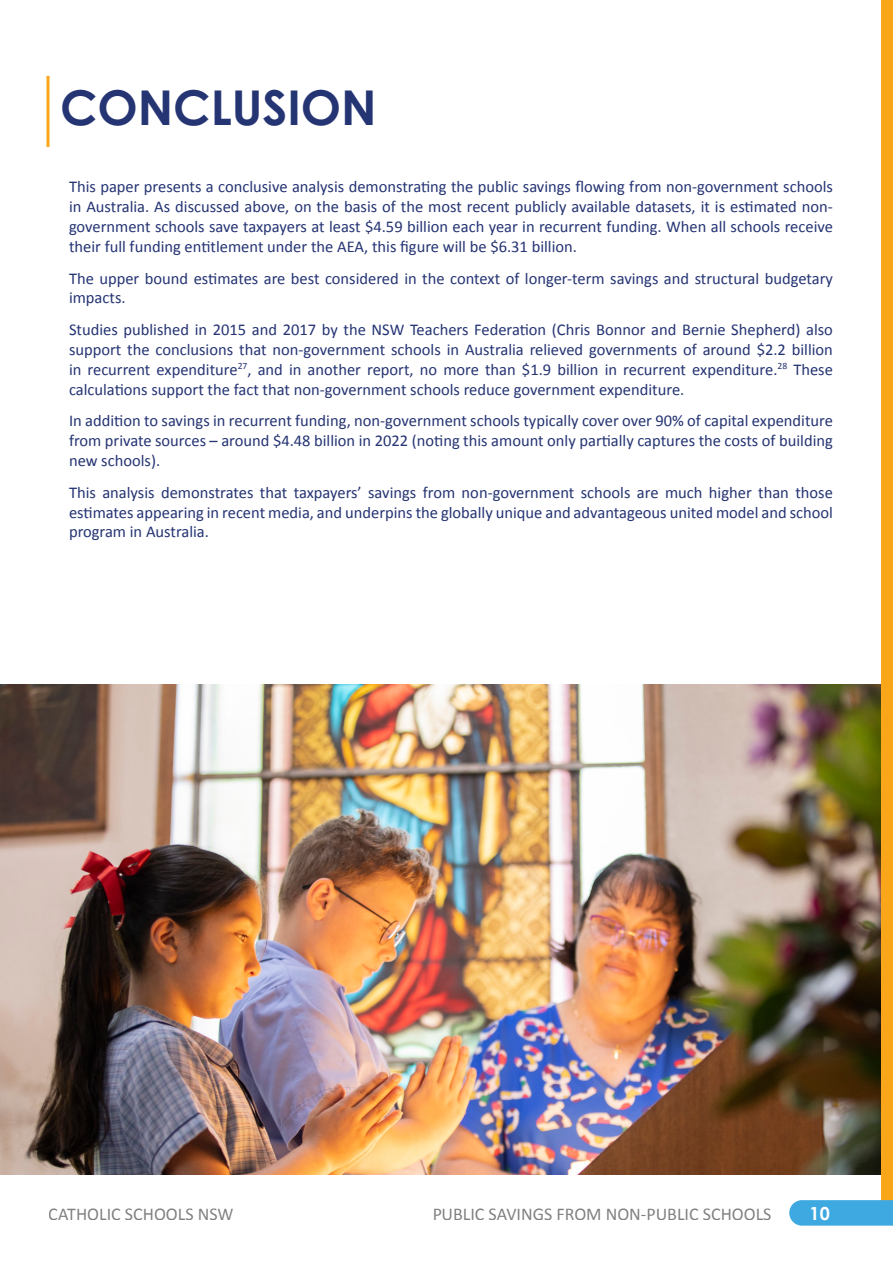
<style>
.page{position:relative;width:893px;height:1263px;background:#fff}
.page>*{position:absolute;margin:0;border:0;box-sizing:border-box;transform-origin:0 0}
.t1{font:700 48px "Century Gothic Pro";color:#253473}
.t2{font:18px "Calibri";color:#000}
.t3{font:700 18px "Century Gothic Pro";color:#fff}
.body_text{font:16.5px/19.8px "Calibri";color:#253473;text-align:justify}
</style>
<div class="page">
<hr style="left:46px;top:76px;width:3px;height:71px;background:#faa61a">
<img style="left:0;top:685px;width:880px;height:490px">
<div style="left:880px;top:0;width:13px;height:1203px;background:#faa61a"></div>
<svg style="left:789px;top:1200px;width:104px;height:26px;background:#47ade1"></svg>
<p class="t1" style="left:60px;top:78px;width:318px">CONCLUSION</p>
<p class="body_text" style="left:69px;top:177px;width:765px">This paper presents a conclusive analysis demonstrating the public savings flowing from non-government schools in Australia. As discussed above, on the basis of the most recent publicly available datasets, it is estimated non&shy;government schools save taxpayers at least $4.59 billion each year in recurrent funding. When all schools receive their full funding entitlement under the AEA, this figure will be $6.31 billion.</p>
<p class="body_text" style="left:69px;top:268px;width:765px">The upper bound estimates are best considered in the context of longer-term savings and structural budgetary impacts.</p>
<p class="body_text" style="left:69px;top:319px;width:765px">Studies published in 2015 and 2017 by the NSW Teachers Federation (Chris Bonnor and Bernie Shepherd) also support the conclusions that non-government schools in Australia relieved governments of around $2.2 billion in recurrent expenditure<sup>27</sup>, and in another report, no more than $1.9 billion in recurrent expenditure.<sup>28</sup> These calculations support the fact that non-government schools reduce government expenditure.</p>
<p class="body_text" style="left:69px;top:411px;width:765px">In addition to savings in recurrent funding, non-government schools typically cover over 90% of capital expenditure from private sources – around $4.48 billion in 2022 (noting this amount only partially captures the costs of building new schools).</p>
<p class="body_text" style="left:69px;top:482px;width:765px">This analysis demonstrates that taxpayers’ savings from non-government schools are much higher than those estimates appearing in recent media, and underpins the globally unique and advantageous united model and school program in Australia.</p>
<p class="t2" style="left:49px;top:1201px;width:186px">CATHOLIC SCHOOLS NSW</p>
<p class="t2" style="left:432px;top:1201px;width:341px">PUBLIC SAVINGS FROM NON-PUBLIC SCHOOLS</p>
<p class="t3" style="left:810px;top:1202px;width:22px">10</p>
</div>
